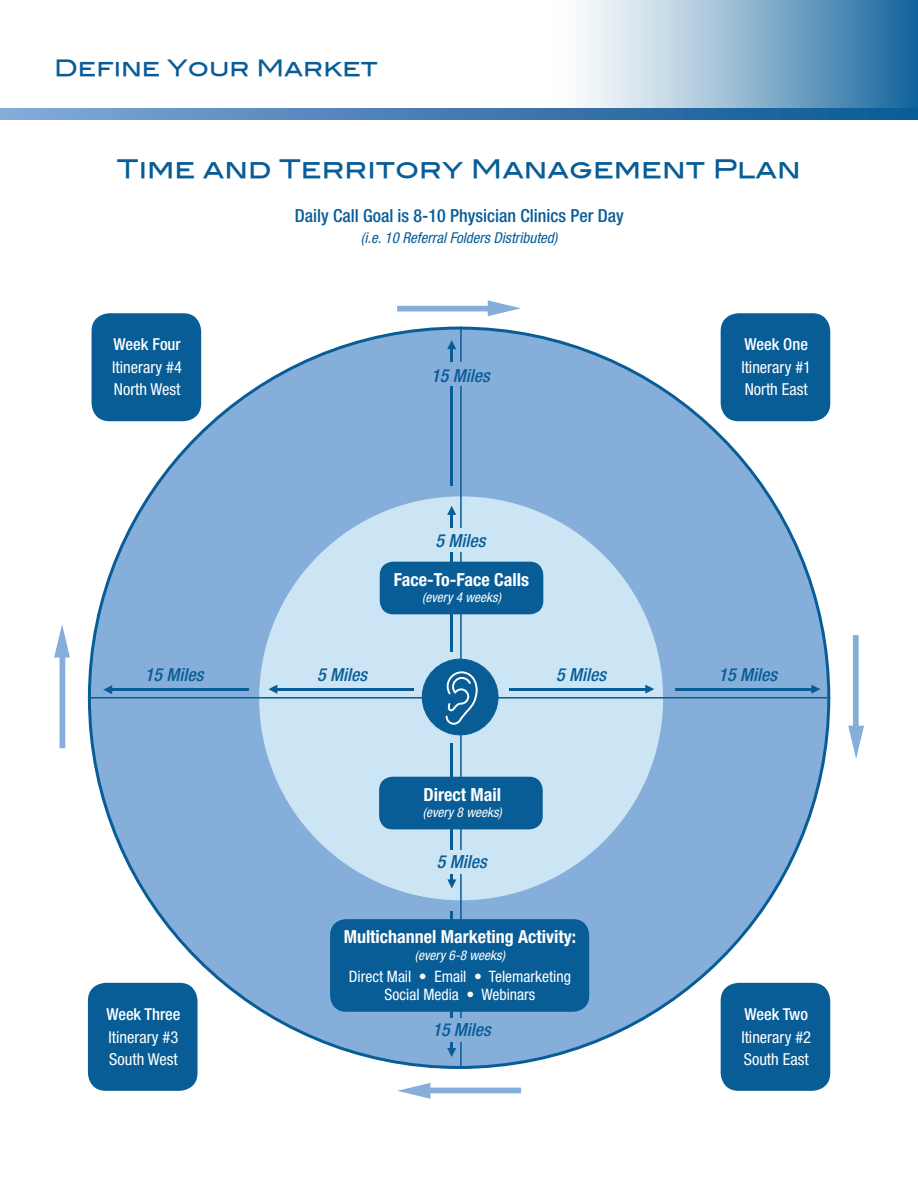
<style>
.page{position:relative;width:918px;height:1188px;background:#fff}
.page>*{position:absolute;margin:0;border:0;box-sizing:border-box;transform-origin:0 0}
.t1{font:25.5px "Blair Md ITCTT Medium";color:#085d97}
.t2{font:22.5px "Blair Md ITCTT Medium";color:#085d97}
.t3{font:700 condensed 18px "Helvetica Neue LT Std";color:#fff}
.t4{font:italic 500 condensed 18px "Helvetica Neue";color:#085d97}
.t5{font:500 condensed 18px "Helvetica Neue LT Std";color:#085d97}
.t6{font:condensed 16.5px/22.5px "Helvetica Neue LT Std";color:#fff}
.t7{font:500 condensed 16.5px "Helvetica Neue LT Std";color:#fff}
.t8{font:condensed 15.75px/18px "Helvetica Neue LT Std";color:#fff;text-align:center}
.t9{font:italic condensed 15px "Helvetica Neue LT Std";color:#085d97}
.t10{font:italic condensed 13.5px "Helvetica Neue LT Std";color:#fff}
</style>
<div class="page">
<div style="left:89px;top:328px;width:740px;height:739px;background:#86aeda;border-radius:50%"></div>
<div style="left:259px;top:496px;width:404px;height:404px;background:#cce5f4;border-radius:50%"></div>
<hr style="left:460px;top:327px;width:2px;height:742px;background:#085d97">
<hr style="left:88px;top:697px;width:742px;height:2px;background:#085d97">
<div style="left:422px;top:659px;width:76px;height:76px;background:#085d97;border-radius:50%"></div>
<div style="left:422px;top:659px;width:77px;height:76px;border:1px solid #085d97;border-radius:50%"></div>
<div style="left:721px;top:313px;width:109px;height:108px;background:#085d97;border-radius:18px"></div>
<div style="left:92px;top:313px;width:109px;height:108px;background:#085d97;border-radius:18px"></div>
<div style="left:721px;top:983px;width:109px;height:108px;background:#085d97;border-radius:18px"></div>
<div style="left:88px;top:983px;width:110px;height:108px;background:#085d97;border-radius:18px"></div>
<svg style="left:848px;top:635px;width:16px;height:124px"></svg>
<svg style="left:54px;top:624px;width:16px;height:124px"></svg>
<svg style="left:397px;top:1083px;width:124px;height:16px"></svg>
<svg style="left:397px;top:300px;width:124px;height:16px"></svg>
<svg style="left:446px;top:671px;width:32px;height:54px"></svg>
<hr style="left:111px;top:688px;width:138px;height:3px;background:#085d97">
<svg style="left:103px;top:685px;width:9px;height:9px"></svg>
<hr style="left:675px;top:688px;width:137px;height:2px;background:#085d97">
<svg style="left:811px;top:685px;width:9px;height:9px"></svg>
<hr style="left:450px;top:348px;width:3px;height:137px;background:#085d97">
<svg style="left:447px;top:340px;width:9px;height:9px"></svg>
<hr style="left:450px;top:912px;width:3px;height:137px;background:#085d97">
<svg style="left:447px;top:1048px;width:9px;height:9px"></svg>
<div style="left:330px;top:919px;width:259px;height:93px;background:#085d97;border-radius:16px"></div>
<div style="left:434px;top:362px;width:55px;height:24px;background:#86aeda"></div>
<div style="left:444px;top:1018px;width:55px;height:24px;background:#86aeda"></div>
<hr style="left:509px;top:688px;width:137px;height:2px;background:#085d97">
<svg style="left:645px;top:685px;width:9px;height:9px"></svg>
<hr style="left:276px;top:688px;width:138px;height:2px;background:#085d97">
<svg style="left:268px;top:685px;width:9px;height:9px"></svg>
<hr style="left:450px;top:514px;width:3px;height:137px;background:#085d97">
<svg style="left:447px;top:506px;width:9px;height:9px"></svg>
<div style="left:434px;top:528px;width:55px;height:24px;background:#cce5f4"></div>
<hr style="left:451px;top:743px;width:2px;height:137px;background:#085d97">
<svg style="left:447px;top:879px;width:9px;height:9px"></svg>
<div style="left:444px;top:850px;width:55px;height:24px;background:#cce5f4"></div>
<div style="left:379px;top:777px;width:164px;height:52px;background:#085d97;border-radius:13px"></div>
<div style="left:380px;top:562px;width:163px;height:52px;background:#085d97;border-radius:13px"></div>
<div style="left:553px;top:0;width:365px;height:114px;background:linear-gradient(to right,#fff,#1a699e)"></div>
<svg style="left:0;top:108px;width:918px;height:12px"></svg>
<h2 class="t2" style="left:54px;top:49px;width:325px">Define Your Market</h2>
<h1 class="t1" style="left:117px;top:148px;width:685px">Time and Territory Management Plan</h1>
<p class="t7" style="left:114px;top:335px;width:69px">Week Four</p>
<p class="t6" style="left:112px;top:356px;width:71px">Itinerary #4<br>North West</p>
<p class="t4" style="left:145px;top:663px;width:60px">15 Miles</p>
<p class="t7" style="left:106px;top:1004px;width:76px">Week Three</p>
<p class="t6" style="left:109px;top:1025px;width:71px">Itinerary #3<br>South West</p>
<p class="t5" style="left:295px;top:205px;width:331px">Daily Call Goal is 8-10 Physician Clinics Per Day</p>
<p class="t9" style="left:361px;top:229px;width:198px">(i.e. 10 Referral Folders Distributed)</p>
<p class="t4" style="left:431px;top:364px;width:60px">15 Miles</p>
<p class="t4" style="left:436px;top:530px;width:51px">5 Miles</p>
<p class="t3" style="left:394px;top:568px;width:137px">Face-To-Face Calls</p>
<p class="t10" style="left:422px;top:590px;width:80px">(every 4 weeks)</p>
<p class="t4" style="left:317px;top:663px;width:51px">5 Miles</p>
<p class="t4" style="left:556px;top:664px;width:51px">5 Miles</p>
<p class="t3" style="left:424px;top:783px;width:79px">Direct Mail</p>
<p class="t10" style="left:423px;top:805px;width:80px">(every 8 weeks)</p>
<p class="t4" style="left:437px;top:851px;width:51px">5 Miles</p>
<p class="t3" style="left:344px;top:926px;width:234px">Multichannel Marketing Activity:</p>
<p class="t10" style="left:415px;top:947px;width:92px">(every 6-8 weeks)</p>
<p class="t8" style="left:349px;top:968px;width:224px">Direct Mail • Email • Telemarketing<br>Social Media • Webinars</p>
<p class="t4" style="left:432px;top:1019px;width:60px">15 Miles</p>
<p class="t7" style="left:745px;top:335px;width:65px">Week One</p>
<p class="t6" style="left:741px;top:356px;width:71px">Itinerary #1<br>North East</p>
<p class="t4" style="left:718px;top:663px;width:60px">15 Miles</p>
<p class="t7" style="left:745px;top:1004px;width:65px">Week Two</p>
<p class="t6" style="left:741px;top:1025px;width:71px">Itinerary #2<br>South East</p>
</div>
